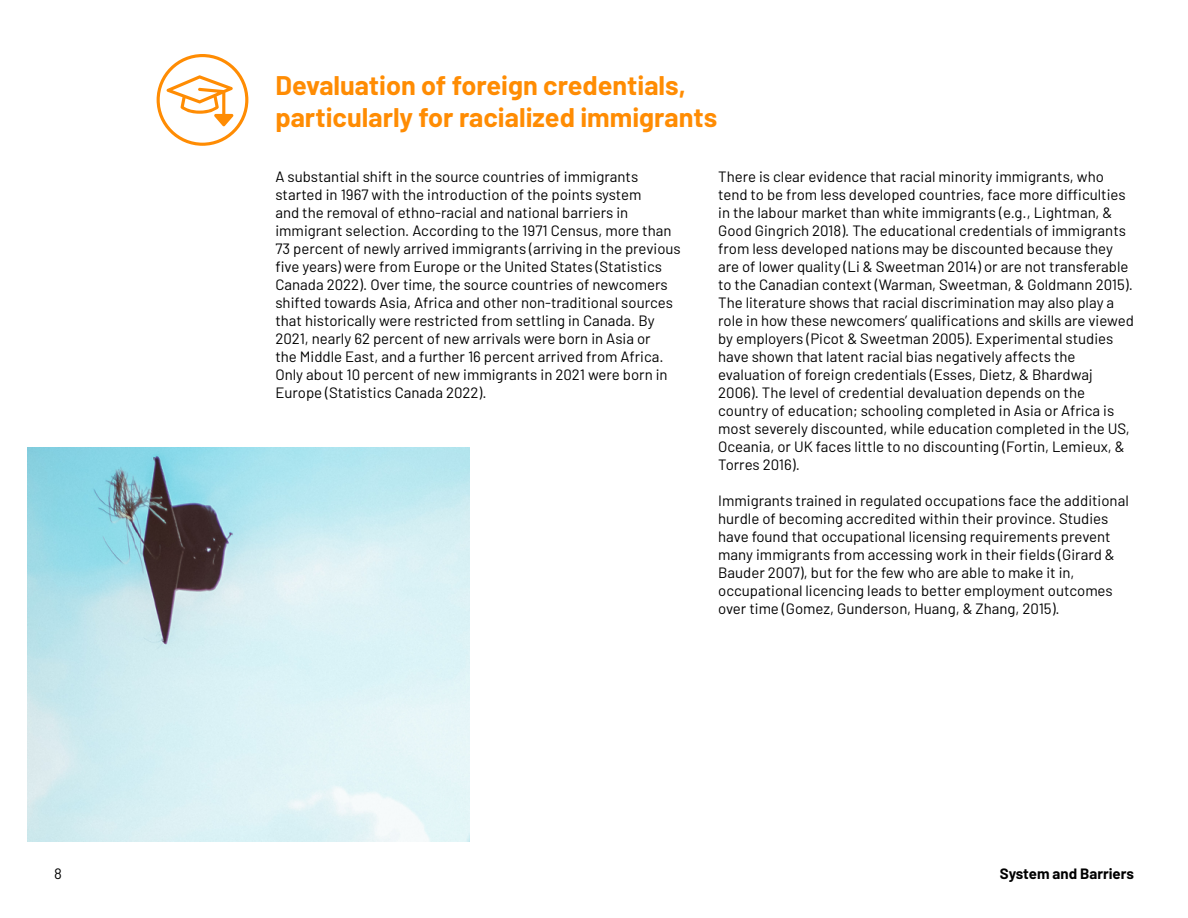
<style>
.page{position:relative;width:1188px;height:918px;background:#fff}
.page>*{position:absolute;margin:0;border:0;box-sizing:border-box;transform-origin:0 0}
.t1{font:700 27px/32.4px "Barlow";color:#ff8c03}
.t2{font:15px/18px "Barlow";color:#000}
.t3{font:700 15px "Barlow";color:#000}
</style>
<div class="page">
<img style="left:27px;top:447px;width:443px;height:394px">
<svg style="left:157px;top:54px;width:91px;height:92px"></svg>
<h1 class="t1" style="left:275px;top:67px;width:443px">Devaluation of foreign credentials, particularly for racialized immigrants</h1>
<p class="t2" style="left:275px;top:167px;width:407px">A substantial shift in the source countries of immigrants started in 1967 with the introduction of the points system<br>and the removal of ethno-racial and national barriers in immigrant selection. According to the 1971 Census, more than 73 percent of newly arrived immigrants (arriving in the previous five years) were from Europe or the United States (Statistics Canada 2022). Over time, the source countries of newcomers shifted towards Asia, Africa and other non-traditional sources that historically were restricted from settling in Canada. By 2021, nearly 62 percent of new arrivals were born in Asia or<br>the Middle East, and a further 16 percent arrived from Africa.<br>Only about 10 percent of new immigrants in 2021 were born in Europe (Statistics Canada 2022).</p>
<p class="t2" style="left:718px;top:167px;width:417px">There is clear evidence that racial minority immigrants, who tend to be from less developed countries, face more difficulties in the labour market than white immigrants (e.g., Lightman, &amp; Good Gingrich 2018). The educational credentials of immigrants from less developed nations may be discounted because they are of lower quality (Li &amp; Sweetman 2014) or are not transferable to the Canadian context (Warman, Sweetman, &amp; Goldmann 2015).<br>The literature shows that racial discrimination may also play a role in how these newcomers’ qualifications and skills are viewed by employers (Picot &amp; Sweetman 2005). Experimental studies have shown that latent racial bias negatively affects the evaluation of foreign credentials (Esses, Dietz, &amp; Bhardwaj 2006). The level of credential devaluation depends on the country of education; schooling completed in Asia or Africa is most severely discounted, while education completed in the US, Oceania, or UK faces little to no discounting (Fortin, Lemieux, &amp; Torres 2016).</p>
<p class="t2" style="left:718px;top:491px;width:412px">Immigrants trained in regulated occupations face the additional hurdle of becoming accredited within their province. Studies have found that occupational licensing requirements prevent many immigrants from accessing work in their fields (Girard &amp; Bauder 2007), but for the few who are able to make it in, occupational licencing leads to better employment outcomes over time (Gomez, Gunderson, Huang, &amp; Zhang, 2015).</p>
<p class="t2" style="left:54px;top:864px;width:9px">8</p>
<p class="t3" style="left:1000px;top:863px;width:136px">System and Barriers</p>
</div>
